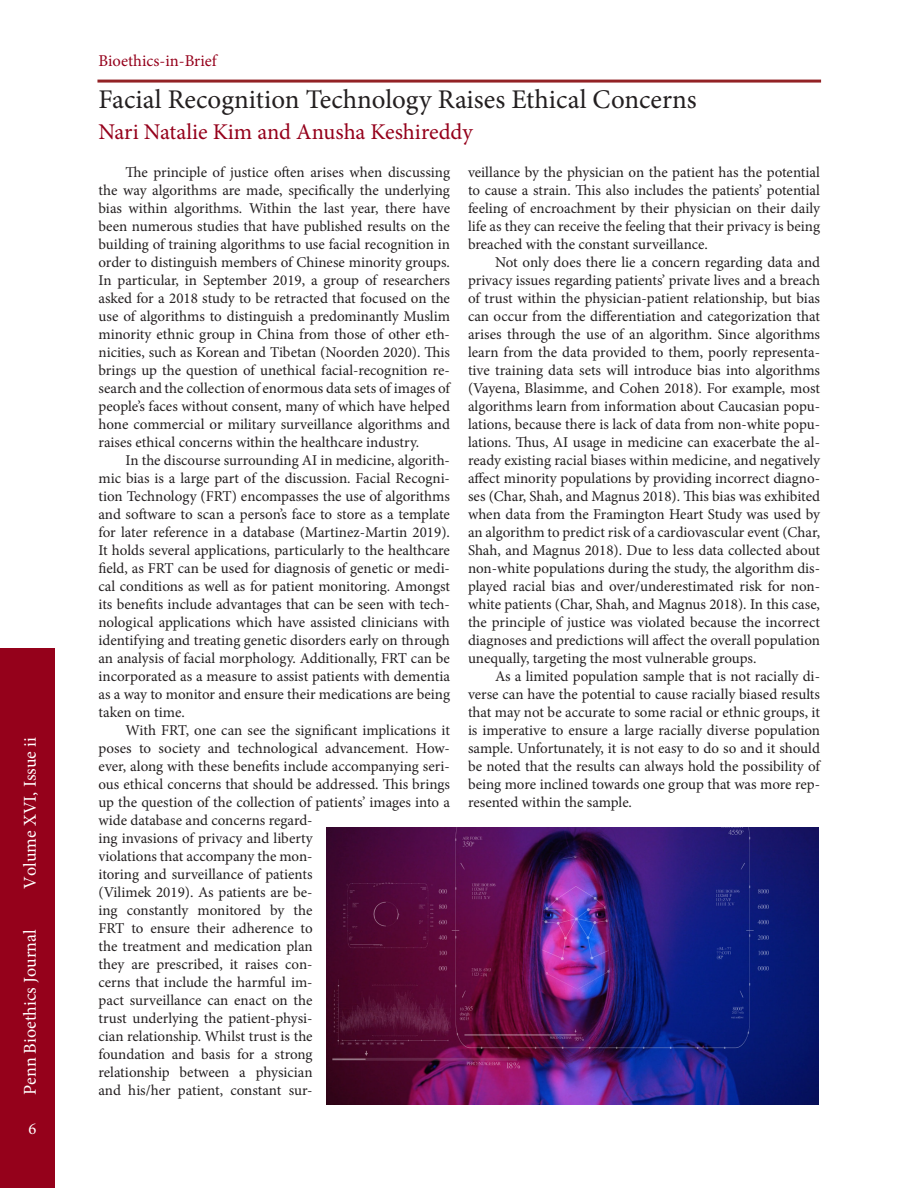
<style>
.page{position:relative;width:918px;height:1188px;background:#fff}
.page>*{position:absolute;margin:0;border:0;box-sizing:border-box;transform-origin:0 0}
.ContentsTitles{font:27px "Minion Pro";color:#231f20}
.ContentsTitles-2{font:22.5px "Minion Pro";letter-spacing:-.005em;color:#95011b}
.t1{font:18px "Minion Pro";color:#fff}
.AccentTextSans{font:16.5px "Minion Pro";color:#95011b}
.t2{font:16.5px "Minion Pro";color:#fff}
.Body_Text{font:15px/18px "Minion Pro";color:#231f20;text-align:justify}
</style>
<div class="page">
<div style="left:0;top:648px;width:54px;height:540px;background:#95011b"></div>
<hr style="left:97px;top:80px;width:724px;height:3px;background:#932225">
<img style="left:326px;top:828px;width:493px;height:277px">
<p class="t1" style="left:18px;top:889px;width:153px;rotate:-90deg">Volume XVI, Issue ii</p>
<p class="t1" style="left:18px;top:1095px;width:167px;rotate:-90deg">Penn Bioethics Journal</p>
<p class="t2" style="left:28px;top:1118px;width:9px">6</p>
<p class="AccentTextSans" style="left:99px;top:50px;width:120px">Bioethics-in-Brief</p>
<p class="ContentsTitles" style="left:98px;top:81px;width:600px">Facial Recognition Technology Raises Ethical Concerns</p>
<p class="ContentsTitles-2" style="left:98px;top:117px;width:376px">Nari Natalie Kim and Anusha Keshireddy</p>
<p class="Body_Text" style="left:99px;top:164px;width:353px;text-indent:27px">The principle of justice often arises when discussing the way algorithms are made, specifically the underlying bias within algorithms. Within the last year, there have been numerous studies that have published results on the building of training algorithms to use facial recognition in order to distinguish members of Chinese minority groups.<br>In particular, in September 2019, a group of researchers asked for a 2018 study to be retracted that focused on the use of algorithms to distinguish a predominantly Muslim minority ethnic group in China from those of other eth&shy;nicities, such as Korean and Tibetan (Noorden 2020). This brings up the question of unethical facial-recognition re&shy;search and the collection of enormous data sets of images of people’s faces without consent, many of which have helped hone commercial or military surveillance algorithms and raises ethical concerns within the healthcare industry.</p>
<p class="Body_Text" style="left:99px;top:452px;width:353px;text-indent:27px">In the discourse surrounding AI in medicine, algorith&shy;mic bias is a large part of the discussion. Facial Recogni&shy;tion Technology (FRT) encompasses the use of algorithms and software to scan a person’s face to store as a template for later reference in a database (Martinez-Martin 2019).<br>It holds several applications, particularly to the healthcare field, as FRT can be used for diagnosis of genetic or medi&shy;cal conditions as well as for patient monitoring. Amongst its benefits include advantages that can be seen with tech&shy;nological applications which have assisted clinicians with identifying and treating genetic disorders early on through an analysis of facial morphology. Additionally, FRT can be incorporated as a measure to assist patients with dementia as a way to monitor and ensure their medications are being taken on time.</p>
<p class="Body_Text" style="left:99px;top:722px;width:353px;text-align:left;text-indent:27px">With FRT, one can see the significant implications it poses to society and technological advancement. How&shy;ever, along with these benefits include accompanying seri&shy;ous ethical concerns that should be addressed. This brings up the question of the collection of patients’ images into a wide database and concerns regard-<br>ing invasions of privacy and liberty<br>violations that accompany the mon-<br>itoring and surveillance of patients<br>(Vilimek 2019). As patients are be-<br>ing constantly monitored by the<br>FRT to ensure their adherence to<br>the treatment and medication plan<br>they are prescribed, it raises con-<br>cerns that include the harmful im-<br>pact surveillance can enact on the<br>trust underlying the patient-physi-<br>cian relationship. Whilst trust is the<br>foundation and basis for a strong<br>relationship between a physician<br>and his/her patient, constant sur-</p>
<p class="Body_Text" style="left:468px;top:164px;width:354px">veillance by the physician on the patient has the potential to cause a strain. This also includes the patients’ potential feeling of encroachment by their physician on their daily life as they can receive the feeling that their privacy is being breached with the constant surveillance.</p>
<p class="Body_Text" style="left:468px;top:254px;width:354px;text-indent:27px">Not only does there lie a concern regarding data and privacy issues regarding patients’ private lives and a breach of trust within the physician-patient relationship, but bias can occur from the differentiation and categorization that arises through the use of an algorithm. Since algorithms learn from the data provided to them, poorly representa&shy;tive training data sets will introduce bias into algorithms (Vayena, Blasimme, and Cohen 2018). For example, most algorithms learn from information about Caucasian popu&shy;lations, because there is lack of data from non-white popu&shy;lations. Thus, AI usage in medicine can exacerbate the al&shy;ready existing racial biases within medicine, and negatively affect minority populations by providing incorrect diagno&shy;ses (Char, Shah, and Magnus 2018). This bias was exhibited when data from the Framington Heart Study was used by an algorithm to predict risk of a cardiovascular event (Char, Shah, and Magnus 2018). Due to less data collected about non-white populations during the study, the algorithm dis&shy;played racial bias and over/underestimated risk for non&shy;white patients (Char, Shah, and Magnus 2018). In this case, the principle of justice was violated because the incorrect diagnoses and predictions will affect the overall population unequally, targeting the most vulnerable groups.</p>
<p class="Body_Text" style="left:468px;top:668px;width:354px;text-indent:27px">As a limited population sample that is not racially di&shy;verse can have the potential to cause racially biased results that may not be accurate to some racial or ethnic groups, it is imperative to ensure a large racially diverse population sample. Unfortunately, it is not easy to do so and it should be noted that the results can always hold the possibility of being more inclined towards one group that was more rep&shy;resented within the sample.</p>
</div>
